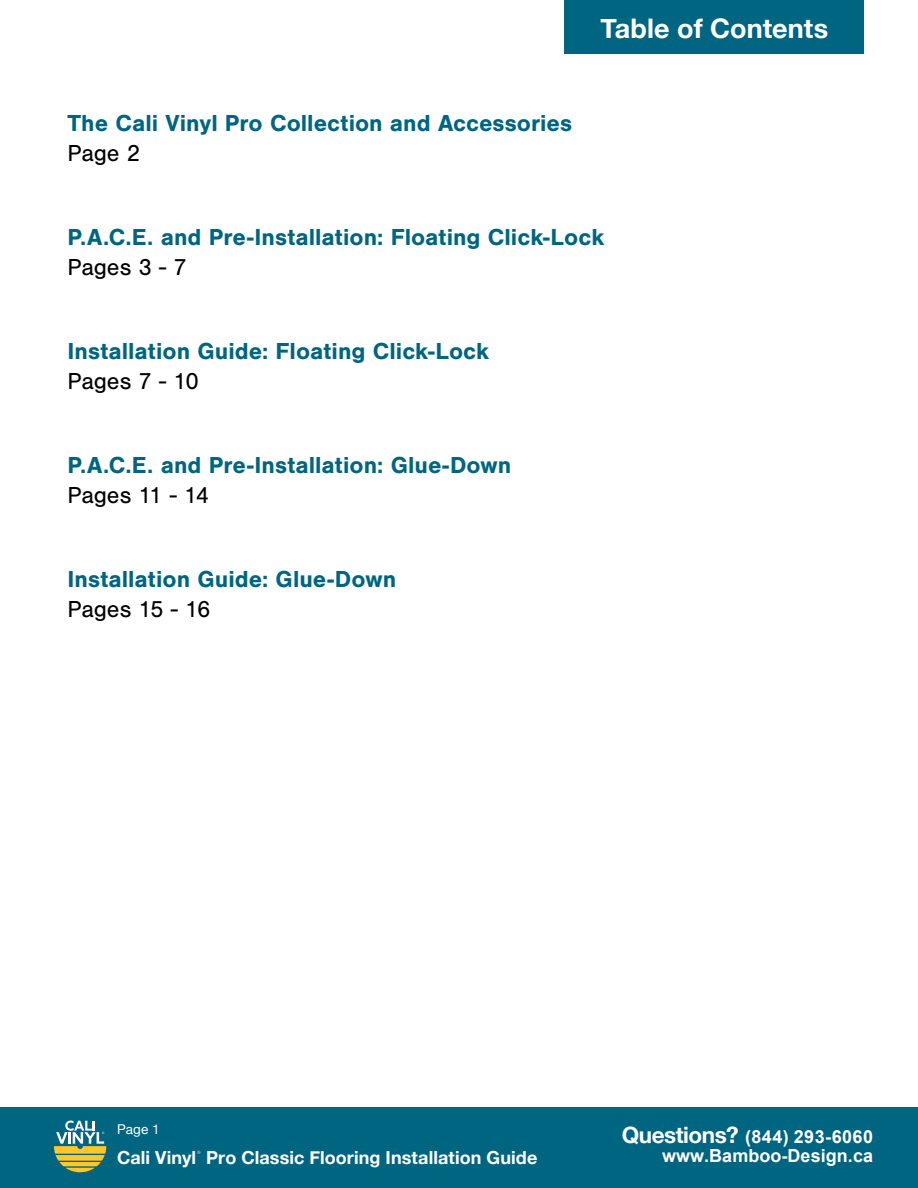
<style>
.page{position:relative;width:918px;height:1188px;background:#fff}
.page>*{position:absolute;margin:0;border:0;box-sizing:border-box;transform-origin:0 0}
.t1{font:700 27px "Helvetica Neue";color:#fff}
.t2{font:700 24px "Nimbus San";color:#006580}
.t3{font:24px "Nimbus San";letter-spacing:-.005em;color:#000}
.t4{font:700 18px "Helvetica Neue";letter-spacing:.005em;color:#fff}
.t5{font:700 18px "Arial";letter-spacing:.025em;color:#fff}
.t6{font:700 18px "Arial";letter-spacing:.005em;color:#fff}
.t7{font:13.5px "Helvetica Neue";color:#fff}
.s1{font-family:"Helvetica Neue";font-size:22.5px}
</style>
<div class="page">
<div style="left:565px;top:0;width:299px;height:54px;background:#006580"></div>
<div style="left:0;top:1107px;width:918px;height:81px;background:#006580"></div>
<svg style="left:54px;top:1121px;width:52px;height:51px"></svg>
<p class="t1" style="left:601px;top:8px;width:229px">Table of Contents</p>
<p class="t2" style="left:68px;top:109px;width:506px">The Cali Vinyl Pro Collection and Accessories</p>
<p class="t3" style="left:68px;top:140px;width:74px">Page 2</p>
<p class="t2" style="left:68px;top:223px;width:538px">P.A.C.E. and Pre-Installation: Floating Click-Lock</p>
<p class="t3" style="left:68px;top:254px;width:121px">Pages 3 - 7</p>
<p class="t2" style="left:68px;top:337px;width:423px">Installation Guide: Floating Click-Lock</p>
<p class="t3" style="left:68px;top:368px;width:133px">Pages 7 - 10</p>
<p class="t2" style="left:68px;top:451px;width:445px">P.A.C.E. and Pre-Installation: Glue-Down</p>
<p class="t3" style="left:68px;top:482px;width:143px">Pages 11 - 14</p>
<p class="t2" style="left:68px;top:565px;width:330px">Installation Guide: Glue-Down</p>
<p class="t3" style="left:68px;top:596px;width:145px">Pages 15 - 16</p>
<p class="t7" style="left:117px;top:1119px;width:44px">Page 1</p>
<p class="t5" style="left:622px;top:1124px;width:253px"><span class="s1">Questions?</span> (844) 293-6060</p>
<p class="t4" style="left:117px;top:1143px;width:422px">Cali Vinyl Pro Classic Flooring Installation Guide</p>
<p class="t6" style="left:662px;top:1143px;width:213px">www.Bamboo-Design.ca</p>
</div>
